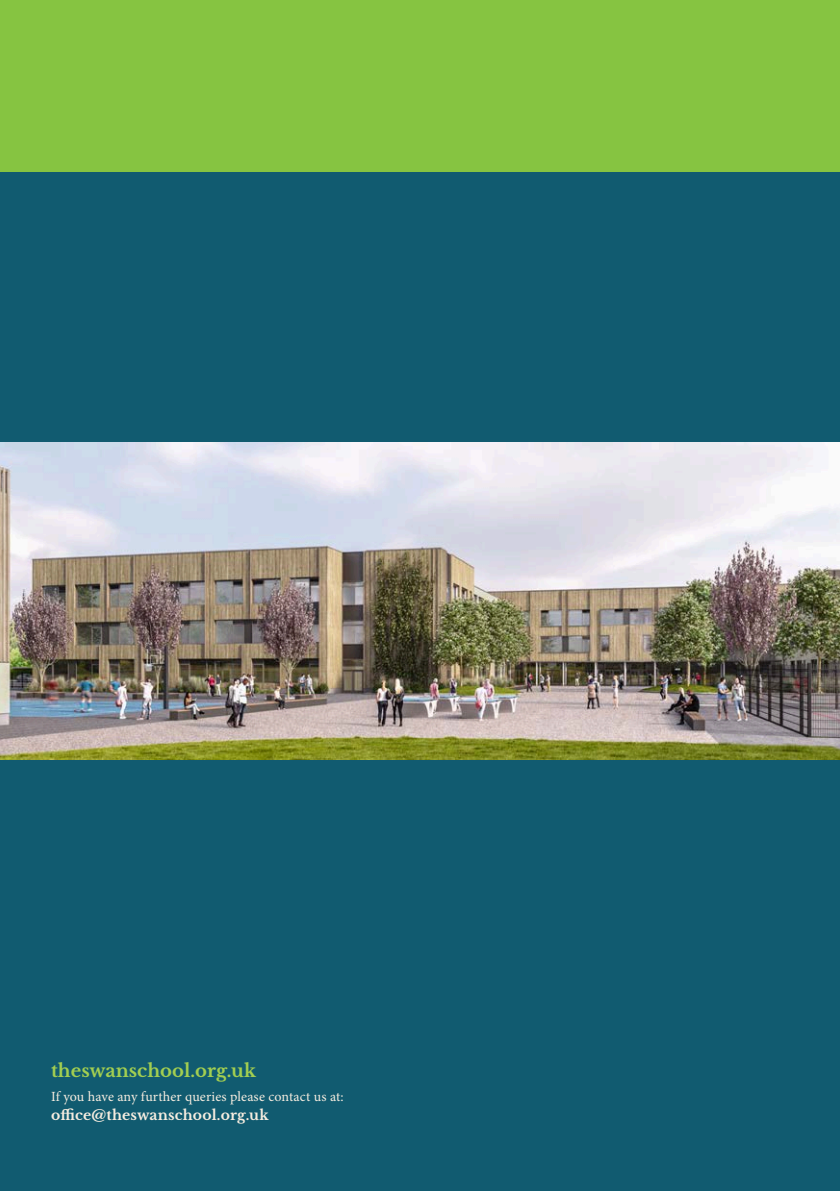
<style>
.page{position:relative;width:840px;height:1191px;background:#fff}
.page>*{position:absolute;margin:0;border:0;box-sizing:border-box;transform-origin:0 0}
.t1{font:700 18px "Libre Baskerville";color:#a2ce51}
.t2{font:14px "Minion Pro";letter-spacing:.01em;color:#f6ede0}
.t3{font:700 14px "Libre Baskerville";letter-spacing:.01em;color:#f6ede0}
</style>
<div class="page">
<div style="left:0;top:0;width:839px;height:1017px;background:#86c441"></div>
<div style="left:0;top:173px;width:839px;height:1018px;background:#115b70"></div>
<img style="left:0;top:442px;width:839px;height:318px">
<p class="t1" style="left:51px;top:1059px;width:206px">theswanschool.org.uk</p>
<p class="t2" style="left:51px;top:1087px;width:294px">If you have any further queries please contact us at:</p>
<p class="t3" style="left:51px;top:1106px;width:219px">office@theswanschool.org.uk</p>
</div>
